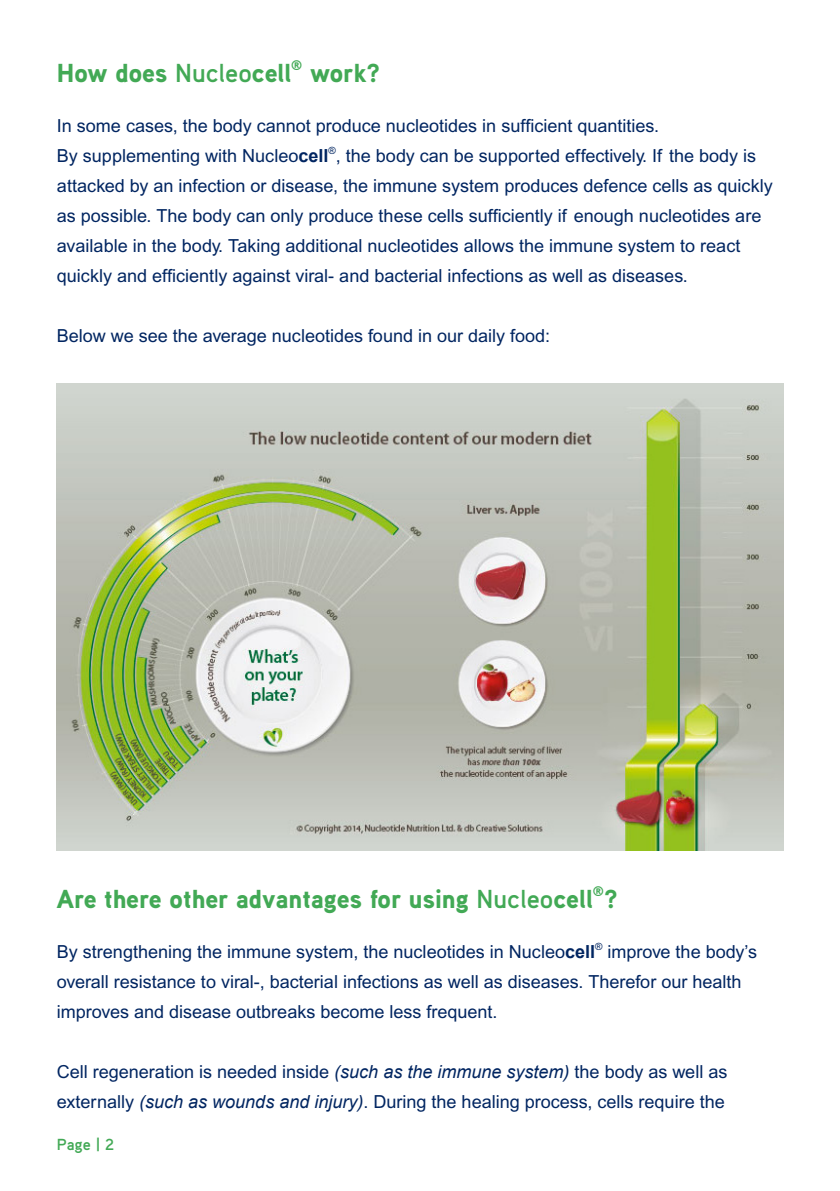
<style>
.page{position:relative;width:840px;height:1191px;background:#fff}
.page>*{position:absolute;margin:0;border:0;box-sizing:border-box;transform-origin:0 0}
.t1{font:900 26px "Aaux Pro";color:#42a955}
.t2{font:18px/30px "Arial";color:#002561}
.t3{font:700 16px "Aaux Pro";color:#42a955}
.t4{font:700 14px "Aaux Pro";color:#42a955}
.s1{font-weight:700}
.s2{font-style:italic}
</style>
<div class="page">
<img style="left:57px;top:383px;width:725px;height:467px">
<h1 class="t1" style="left:57px;top:57px;width:236px">How does <span class="s1">Nucleo</span>cell</h1>
<p class="t4" style="left:291px;top:57px;width:13px">®</p>
<h1 class="t1" style="left:310px;top:57px;width:72px">work?</h1>
<p class="t2" style="left:57px;top:111px;width:717px">In some cases, the body cannot produce nucleotides in sufficient quantities.<br>By supplementing with Nucleo<span class="s1">cell</span><sup>®</sup>, the body can be supported effectively. If the body is attacked by an infection or disease, the immune system produces defence cells as quickly as possible. The body can only produce these cells sufficiently if enough nucleotides are available in the body. Taking additional nucleotides allows the immune system to react quickly and efficiently against viral- and bacterial infections as well as diseases.</p>
<p class="t2" style="left:57px;top:321px;width:494px">Below we see the average nucleotides found in our daily food:</p>
<p class="t4" style="left:592px;top:882px;width:13px">®</p>
<h1 class="t1" style="left:57px;top:882px;width:562px">Are there other advantages for using <span class="s1">Nucleo</span>cell ?</h1>
<p class="t2" style="left:57px;top:936px;width:701px">By strengthening the immune system, the nucleotides in Nucleo<span class="s1">cell</span><sup>®</sup> improve the body’s overall resistance to viral-, bacterial infections as well as diseases. Therefor our health improves and disease outbreaks become less frequent.</p>
<p class="t2" style="left:57px;top:1056px;width:671px">Cell regeneration is needed inside <span class="s2">(such as the immune system)</span> the body as well as externally <span class="s2">(such as wounds and injury)</span>. During the healing process, cells require the</p>
<p class="t3" style="left:57px;top:1134px;width:59px">Page | 2</p>
</div>
